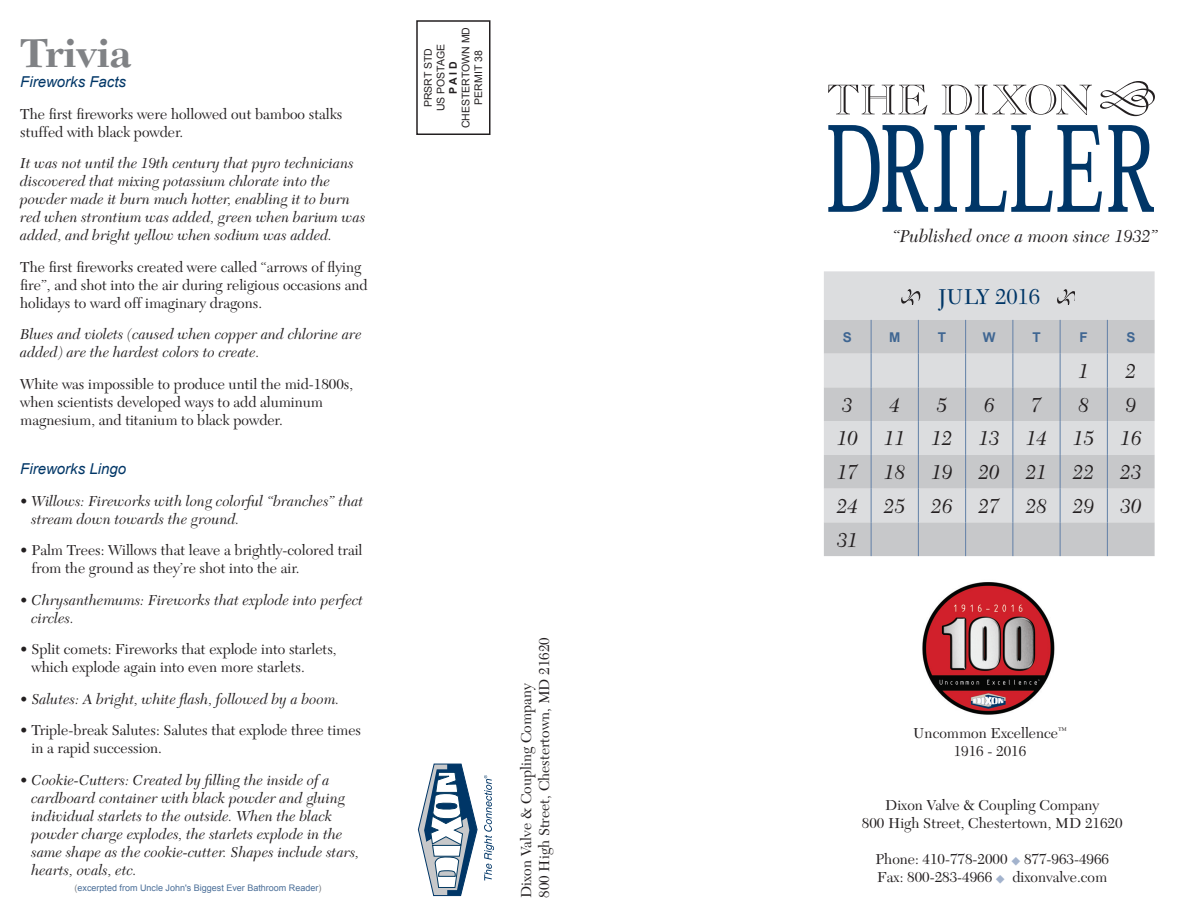
<style>
.page{position:relative;width:1188px;height:918px;background:#fff}
.page>*{position:absolute;margin:0;border:0;box-sizing:border-box;transform-origin:0 0}
.t1{font:700 42px "New Caledonia";color:#808285}
.t2{font:22.5px "New Caledonia";color:#003667}
.t3{font:italic 21px "New Caledonia";color:#231f20}
.t4{font:italic 18px "New Caledonia";color:#231f20}
.t5{font:15px/18px "New Caledonia";color:#231f20}
.t6{font:italic 15px/18px "New Caledonia";color:#231f20}
.t7{font:italic 15px "Arial";color:#003667}
.t8{font:700 13.5px "Arial";color:#3f6692}
.t9{font:10.5px "Arial";color:#231f20}
.t10{font:700 10.5px "Arial";color:#231f20}
.t11{font:9px "Arial";color:#4a6e98}
.s1{color:#808285}
.s2{color:#a3b3cd}
</style>
<div class="page">
<svg style="left:828px;top:85px;width:99px;height:29px"></svg>
<svg style="left:942px;top:84px;width:150px;height:31px"></svg>
<svg style="left:1100px;top:81px;width:55px;height:35px"></svg>
<svg style="left:828px;top:125px;width:100px;height:87px"></svg>
<svg style="left:934px;top:125px;width:23px;height:87px"></svg>
<svg style="left:965px;top:125px;width:137px;height:87px"></svg>
<svg style="left:1108px;top:125px;width:46px;height:87px"></svg>
<svg style="left:418px;top:764px;width:59px;height:132px"></svg>
<svg style="left:484px;top:775px;width:10px;height:106px"></svg>
<div style="left:416px;top:20px;width:74px;height:115px;border:2px solid #231f20"></div>
<div style="left:824px;top:271px;width:331px;height:116px;background:#dcdddf"></div>
<div style="left:824px;top:320px;width:331px;height:34px;background:#c7c8ca"></div>
<svg style="left:824px;top:387px;width:331px;height:169px;background:#cfd0d2"></svg>
<hr style="left:871px;top:354px;width:1px;height:33px;background:#6180a7">
<hr style="left:918px;top:354px;width:1px;height:33px;background:#6180a7">
<hr style="left:965px;top:354px;width:1px;height:33px;background:#6180a7">
<hr style="left:1012px;top:354px;width:1px;height:33px;background:#6180a7">
<hr style="left:1060px;top:354px;width:1px;height:33px;background:#6180a7">
<hr style="left:1107px;top:354px;width:1px;height:33px;background:#6180a7">
<hr style="left:871px;top:387px;width:1px;height:34px;background:#6180a7">
<hr style="left:918px;top:387px;width:1px;height:34px;background:#6180a7">
<hr style="left:965px;top:387px;width:1px;height:34px;background:#6180a7">
<hr style="left:1012px;top:387px;width:1px;height:34px;background:#6180a7">
<hr style="left:1060px;top:387px;width:1px;height:34px;background:#6180a7">
<hr style="left:1107px;top:387px;width:1px;height:34px;background:#6180a7">
<hr style="left:871px;top:421px;width:1px;height:34px;background:#6180a7">
<hr style="left:918px;top:421px;width:1px;height:34px;background:#6180a7">
<hr style="left:965px;top:421px;width:1px;height:34px;background:#6180a7">
<hr style="left:1012px;top:421px;width:1px;height:34px;background:#6180a7">
<hr style="left:1060px;top:421px;width:1px;height:34px;background:#6180a7">
<hr style="left:1107px;top:421px;width:1px;height:34px;background:#6180a7">
<hr style="left:871px;top:455px;width:1px;height:34px;background:#6180a7">
<hr style="left:918px;top:455px;width:1px;height:34px;background:#6180a7">
<hr style="left:965px;top:455px;width:1px;height:34px;background:#6180a7">
<hr style="left:1012px;top:455px;width:1px;height:34px;background:#6180a7">
<hr style="left:1060px;top:455px;width:1px;height:34px;background:#6180a7">
<hr style="left:1107px;top:455px;width:1px;height:34px;background:#6180a7">
<hr style="left:871px;top:489px;width:1px;height:33px;background:#6180a7">
<hr style="left:918px;top:489px;width:1px;height:33px;background:#6180a7">
<hr style="left:965px;top:489px;width:1px;height:33px;background:#6180a7">
<hr style="left:1012px;top:489px;width:1px;height:33px;background:#6180a7">
<hr style="left:1060px;top:489px;width:1px;height:33px;background:#6180a7">
<hr style="left:1107px;top:489px;width:1px;height:33px;background:#6180a7">
<hr style="left:871px;top:522px;width:1px;height:34px;background:#6180a7">
<hr style="left:918px;top:522px;width:1px;height:34px;background:#6180a7">
<hr style="left:965px;top:522px;width:1px;height:34px;background:#6180a7">
<hr style="left:1012px;top:522px;width:1px;height:34px;background:#6180a7">
<hr style="left:1060px;top:522px;width:1px;height:34px;background:#6180a7">
<hr style="left:1107px;top:522px;width:1px;height:34px;background:#6180a7">
<hr style="left:871px;top:320px;width:1px;height:34px;background:#6180a7">
<hr style="left:918px;top:320px;width:1px;height:34px;background:#6180a7">
<hr style="left:965px;top:320px;width:1px;height:34px;background:#6180a7">
<hr style="left:1012px;top:320px;width:1px;height:34px;background:#6180a7">
<hr style="left:1060px;top:320px;width:1px;height:34px;background:#6180a7">
<hr style="left:1107px;top:320px;width:1px;height:34px;background:#6180a7">
<svg style="left:901px;top:289px;width:19px;height:15px"></svg>
<svg style="left:1057px;top:289px;width:18px;height:15px"></svg>
<img style="left:922px;top:582px;width:133px;height:133px">
<p class="t1" style="left:20px;top:28px;width:113px">Trivia</p>
<p class="t7" style="left:20px;top:72px;width:107px">Fireworks Facts</p>
<p class="t5" style="left:20px;top:105px;width:324px">The first fireworks were hollowed out bamboo stalks stuffed with black powder.</p>
<p class="t6" style="left:20px;top:155px;width:347px">It was not until the 19th century that pyro technicians discovered that mixing potassium chlorate into the powder made it burn much hotter, enabling it to burn red when strontium was added, green when barium was added, and bright yellow when sodium was added.</p>
<p class="t5" style="left:20px;top:258px;width:349px">The first fireworks created were called “arrows of flying fire”, and shot into the air during religious occasions and holidays to ward off imaginary dragons.</p>
<p class="t6" style="left:20px;top:326px;width:343px">Blues and violets (caused when copper and chlorine are added) are the hardest colors to create.</p>
<p class="t5" style="left:20px;top:375px;width:334px">White was impossible to produce until the mid-1800s, when scientists developed ways to add aluminum magnesium, and titanium to black powder.</p>
<p class="t7" style="left:20px;top:459px;width:107px">Fireworks Lingo</p>
<p class="t6" style="left:32px;top:492px;width:333px;text-indent:-11px">• Willows: Fireworks with long colorful “branches” that stream down towards the ground.</p>
<p class="t5" style="left:32px;top:542px;width:332px;text-indent:-11px">• Palm Trees: Willows that leave a brightly-colored trail from the ground as they’re shot into the air.</p>
<p class="t6" style="left:32px;top:591px;width:333px;text-indent:-11px">• Chrysanthemums: Fireworks that explode into perfect circles.</p>
<p class="t5" style="left:32px;top:641px;width:307px;text-indent:-11px">• Split comets: Fireworks that explode into starlets, which explode again into even more starlets.</p>
<p class="t6" style="left:20px;top:690px;width:321px">• Salutes: A bright, white flash, followed by a boom.</p>
<p class="t5" style="left:32px;top:722px;width:331px;text-indent:-11px">• Triple-break Salutes: Salutes that explode three times in a rapid succession.</p>
<p class="t6" style="left:32px;top:771px;width:329px;text-indent:-11px">• Cookie-Cutters: Created by filling the inside of a cardboard container with black powder and gluing individual starlets to the outside. When the black powder charge explodes, the starlets explode in the same shape as the cookie-cutter. Shapes include stars, hearts, ovals, etc.</p>
<p class="t11" style="left:75px;top:881px;width:248px"><span class="s1">(</span>excerpted from Uncle John's Biggest Ever Bathroom Reader<span class="s1">)</span></p>
<p class="t9" style="left:459px;top:128px;width:103px;rotate:-90deg">CHESTERTOWN MD</p>
<p class="t9" style="left:421px;top:107px;width:61px;rotate:-90deg">PRSRT STD</p>
<p class="t9" style="left:433px;top:111px;width:69px;rotate:-90deg">US POSTAGE</p>
<p class="t9" style="left:471px;top:105px;width:56px;rotate:-90deg">PERMIT 38</p>
<p class="t10" style="left:446px;top:94px;width:34px;rotate:-90deg">P A I D</p>
<p class="t5" style="left:535px;top:898px;width:262px;rotate:-90deg">800 High Street, Chestertown, MD 21620</p>
<p class="t5" style="left:517px;top:898px;width:216px;rotate:-90deg">Dixon Valve &amp; Coupling Company</p>
<p class="t4" style="left:893px;top:226px;width:267px">“Published once a moon since 1932”</p>
<p class="t2" style="left:938px;top:284px;width:103px">JULY 2016</p>
<p class="t8" style="left:843px;top:328px;width:11px">S</p>
<p class="t8" style="left:889px;top:328px;width:13px">M</p>
<p class="t8" style="left:938px;top:328px;width:10px">T</p>
<p class="t8" style="left:983px;top:328px;width:14px">W</p>
<p class="t8" style="left:1032px;top:328px;width:10px">T</p>
<p class="t8" style="left:1080px;top:328px;width:10px">F</p>
<p class="t8" style="left:1126px;top:328px;width:11px">S</p>
<p class="t3" style="left:1078px;top:359px;width:12px">1</p>
<p class="t3" style="left:1126px;top:359px;width:12px">2</p>
<p class="t3" style="left:842px;top:393px;width:12px">3</p>
<p class="t3" style="left:890px;top:393px;width:12px">4</p>
<p class="t3" style="left:937px;top:393px;width:12px">5</p>
<p class="t3" style="left:984px;top:393px;width:12px">6</p>
<p class="t3" style="left:1031px;top:393px;width:12px">7</p>
<p class="t3" style="left:1078px;top:393px;width:12px">8</p>
<p class="t3" style="left:1126px;top:393px;width:12px">9</p>
<p class="t3" style="left:837px;top:427px;width:22px">10</p>
<p class="t3" style="left:884px;top:427px;width:22px">11</p>
<p class="t3" style="left:932px;top:427px;width:22px">12</p>
<p class="t3" style="left:979px;top:427px;width:22px">13</p>
<p class="t3" style="left:1026px;top:427px;width:22px">14</p>
<p class="t3" style="left:1073px;top:427px;width:22px">15</p>
<p class="t3" style="left:1120px;top:427px;width:22px">16</p>
<p class="t3" style="left:837px;top:461px;width:22px">17</p>
<p class="t3" style="left:884px;top:461px;width:22px">18</p>
<p class="t3" style="left:932px;top:461px;width:22px">19</p>
<p class="t3" style="left:979px;top:461px;width:22px">20</p>
<p class="t3" style="left:1026px;top:461px;width:22px">21</p>
<p class="t3" style="left:1073px;top:461px;width:22px">22</p>
<p class="t3" style="left:1120px;top:461px;width:22px">23</p>
<p class="t3" style="left:837px;top:494px;width:22px">24</p>
<p class="t3" style="left:884px;top:494px;width:22px">25</p>
<p class="t3" style="left:932px;top:494px;width:22px">26</p>
<p class="t3" style="left:979px;top:494px;width:22px">27</p>
<p class="t3" style="left:1026px;top:494px;width:22px">28</p>
<p class="t3" style="left:1073px;top:494px;width:22px">29</p>
<p class="t3" style="left:1120px;top:494px;width:22px">30</p>
<p class="t3" style="left:837px;top:528px;width:22px">31</p>
<p class="t5" style="left:913px;top:724px;width:155px">Uncommon Excellence<sup>™</sup></p>
<p class="t5" style="left:954px;top:742px;width:74px">1916 - 2016</p>
<p class="t5" style="left:885px;top:797px;width:216px">Dixon Valve &amp; Coupling Company</p>
<p class="t5" style="left:862px;top:815px;width:262px">800 High Street, Chestertown, MD 21620</p>
<p class="t5" style="left:875px;top:851px;width:235px">Phone: 410-778-2000 <span class="s2">◆</span> 877-963-4966</p>
<p class="t5" style="left:877px;top:869px;width:232px">Fax: 800-283-4966 <span class="s2">◆</span> dixonvalve.com</p>
</div>
